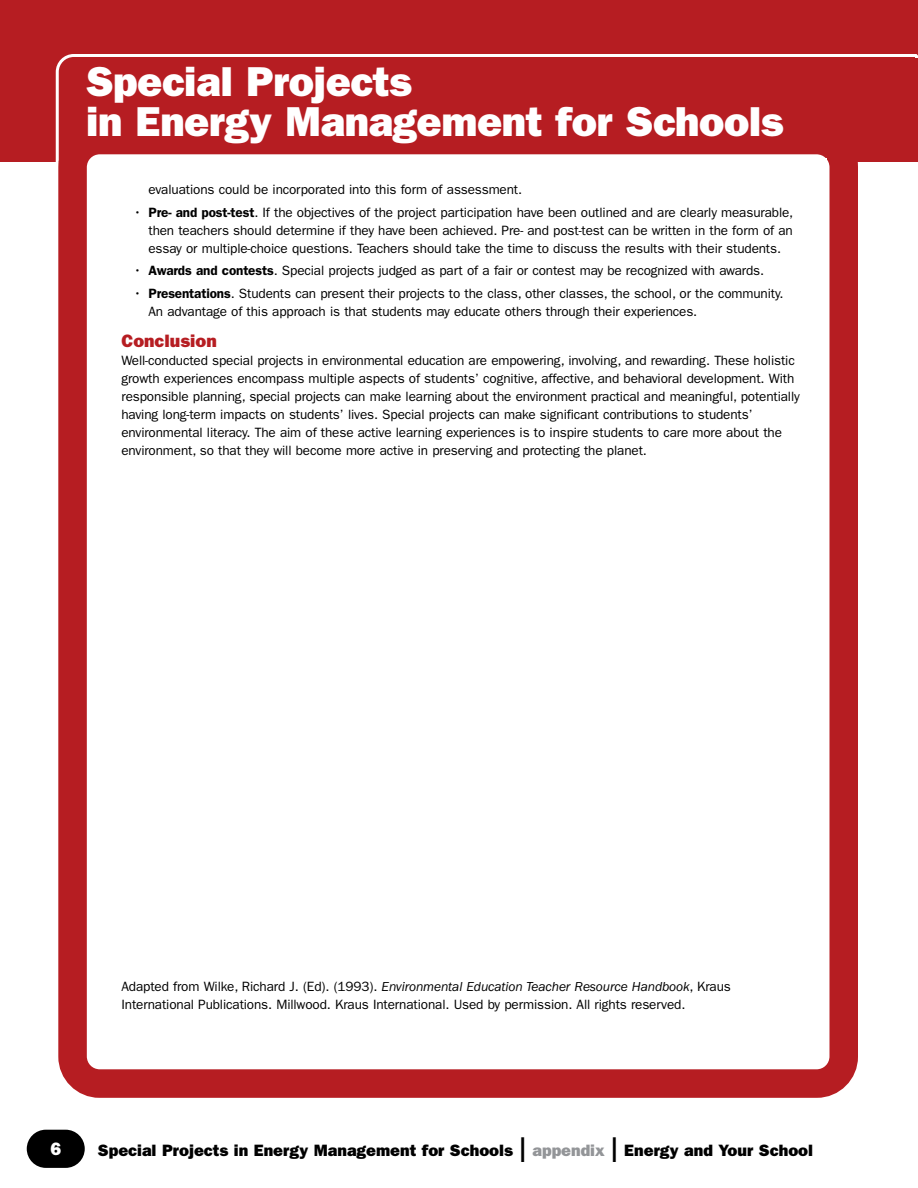
<style>
.page{position:relative;width:918px;height:1188px;background:#fff}
.page>*{position:absolute;margin:0;border:0;box-sizing:border-box;transform-origin:0 0}
.t1{font:42px/40.5px "ITC Franklin Gothic Std Hvy";letter-spacing:-.01em;color:#fff}
.t2{font:18px "ITC Franklin Gothic Std Hvy";color:#b61d22}
.t3{font:18px "ITC Franklin Gothic Std Hvy";color:#fff}
.t4{font:16.5px "ITC Franklin Gothic Std Hvy";color:#000}
.t5{font:13.5px/18px "ITC Franklin Gothic Std";letter-spacing:-.01em;color:#000}
.s1{font-weight:600}
.s2{font-style:italic}
.s3{font-family:"ITC Franklin Gothic Std";font-size:36px}
.s4{color:#939598}
</style>
<div class="page">
<div style="left:27px;top:1130px;width:58px;height:38px;background:#000;border-radius:19px"></div>
<div style="left:0;top:0;width:918px;height:162px;background:#b61d22"></div>
<svg style="left:55px;top:54px;width:863px;height:108px"></svg>
<div style="left:73px;top:140px;width:771px;height:944px;background:#fff;border-radius:27px"></div>
<div style="left:58px;top:126px;width:800px;height:972px;border:28px solid #b61d22;border-radius:27px"></div>
<div style="left:904px;top:58px;width:14px;height:104px;background:#b61d22"></div>
<h1 class="t1" style="left:86px;top:61px;width:699px">Special Projects<br>in Energy Management for Schools</h1>
<p class="t5" style="left:148px;top:181px;width:375px">evaluations could be incorporated into this form of assessment.</p>
<p class="t5" style="left:148px;top:203px;width:646px;text-align:justify;text-indent:-15px">• <span class="s1">Pre- and post-test</span>. If the objectives of the project participation have been outlined and are clearly measurable, then teachers should determine if they have been achieved. Pre- and post-test can be written in the form of an essay or multiple-choice questions. Teachers should take the time to discuss the results with their students.</p>
<p class="t5" style="left:134px;top:262px;width:632px">• <span class="s1">Awards and contests</span>. Special projects judged as part of a fair or contest may be recognized with awards.</p>
<p class="t5" style="left:148px;top:284px;width:636px;text-indent:-15px">• <span class="s1">Presentations</span>. Students can present their projects to the class, other classes, the school, or the community.<br>An advantage of this approach is that students may educate others through their experiences.</p>
<h2 class="t2" style="left:122px;top:330px;width:97px">Conclusion</h2>
<p class="t5" style="left:122px;top:352px;width:680px">Well-conducted special projects in environmental education are empowering, involving, and rewarding. These holistic growth experiences encompass multiple aspects of students’ cognitive, affective, and behavioral development. With responsible planning, special projects can make learning about the environment practical and meaningful, potentially having long-term impacts on students’ lives. Special projects can make significant contributions to students’ environmental literacy. The aim of these active learning experiences is to inspire students to care more about the environment, so that they will become more active in preserving and protecting the planet.</p>
<p class="t5" style="left:122px;top:977px;width:611px">Adapted from Wilke, Richard J. (Ed). (1993). <span class="s2">Environmental Education Teacher Resource Handbook</span>, Kraus<br>International Publications. Millwood. Kraus International. Used by permission. All rights reserved.</p>
<h2 class="t3" style="left:50px;top:1138px;width:12px">6</h2>
<p class="t4" style="left:254px;top:1141px;width:448px">Renewable En rgy <span class="s3">l</span> <span class="s4">appendix</span> <span class="s3">l</span> Energy and Your School</p>
<p class="t4" style="left:518px;top:1141px;width:296px"><span class="s3">l</span> <span class="s4">appendix</span> <span class="s3">l</span> Energy and Your School</p>
<p class="t4" style="left:98px;top:1141px;width:572px">Special Projects in Energy Management for Schools Do ble Renewables</p>
</div>
